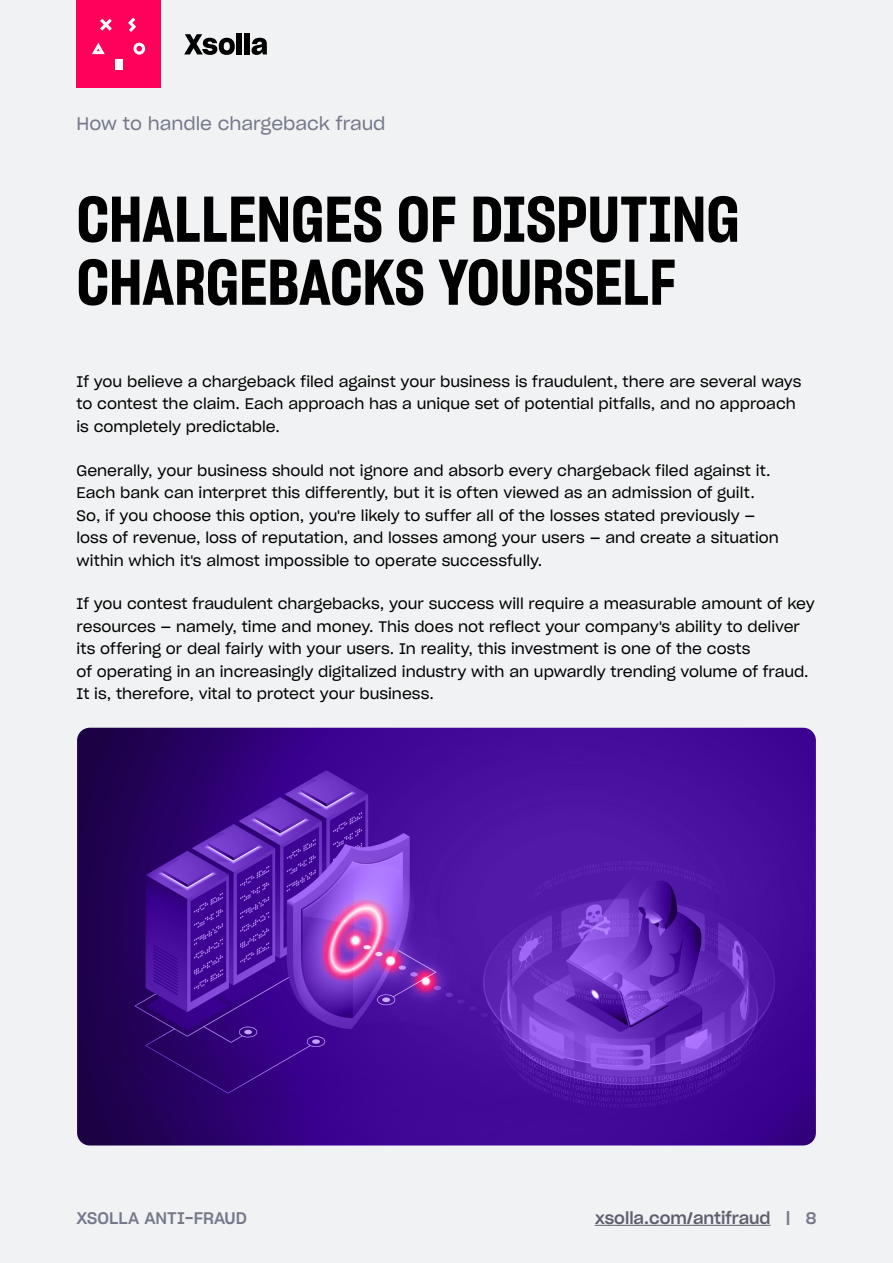
<style>
.page{position:relative;width:893px;height:1263px;background:#f1f2f3}
.page>*{position:absolute;margin:0;border:0;box-sizing:border-box;transform-origin:0 0}
.t1{font:63px/63px "Sharp Grotesk Sm Bold 16";color:#000}
.t2{font:18px "Sharp Grotesk Book 20";letter-spacing:-.005em;color:#75788a}
.t3{font:16.5px "Sharp Grotesk Medium 20";color:#5e5f6e}
.t4{font:16.5px "Sharp Grotesk Medium 20";color:#75788a}
.t5{font:15px/22.5px "Sharp Grotesk Book 20";color:#000}
.s1{color:#75788a}
</style>
<div class="page">
<hr style="left:595px;top:1225px;width:175px;height:1px;background:#5e5f6e">
<svg style="left:184px;top:34px;width:51px;height:21px"></svg>
<div style="left:237px;top:33px;width:5px;height:21px;background:#000"></div>
<div style="left:245px;top:33px;width:5px;height:21px;background:#000"></div>
<svg style="left:252px;top:38px;width:15px;height:17px"></svg>
<div style="left:77px;top:0;width:84px;height:88px;background:#ff005b"></div>
<svg style="left:133px;top:43px;width:12px;height:12px"></svg>
<svg style="left:115px;top:59px;width:8px;height:11px"></svg>
<svg style="left:128px;top:18px;width:8px;height:14px"></svg>
<svg style="left:92px;top:43px;width:13px;height:11px"></svg>
<svg style="left:100px;top:19px;width:12px;height:12px"></svg>
<img style="left:77px;top:728px;width:739px;height:417px">
<p class="t2" style="left:77px;top:109px;width:311px">How to handle chargeback fraud</p>
<h1 class="t1" style="left:77px;top:187px;width:665px">CHALLENGES OF DISPUTING<br>CHARGEBACKS YOURSELF</h1>
<p class="t5" style="left:77px;top:370px;width:726px">If you believe a chargeback filed against your business is fraudulent, there are several ways to contest the claim. Each approach has a unique set of potential pitfalls, and no approach is completely predictable.</p>
<p class="t5" style="left:77px;top:458px;width:704px">Generally, your business should not ignore and absorb every chargeback filed against it.<br>Each bank can interpret this differently, but it is often viewed as an admission of guilt.<br>So, if you choose this option, you're likely to suffer all of the losses stated previously — loss of revenue, loss of reputation, and losses among your users — and create a situation within which it's almost impossible to operate successfully.</p>
<p class="t5" style="left:77px;top:592px;width:740px">If you contest fraudulent chargebacks, your success will require a measurable amount of key resources — namely, time and money. This does not reflect your company's ability to deliver its offering or deal fairly with your users. In reality, this investment is one of the costs<br>of operating in an increasingly digitalized industry with an upwardly trending volume of fraud.<br>It is, therefore, vital to protect your business.</p>
<p class="t4" style="left:77px;top:1204px;width:172px">XSOLLA ANTI-FRAUD</p>
<p class="t3" style="left:595px;top:1204px;width:223px">xsolla.com/antifraud <span class="s1">| 8</span></p>
</div>
